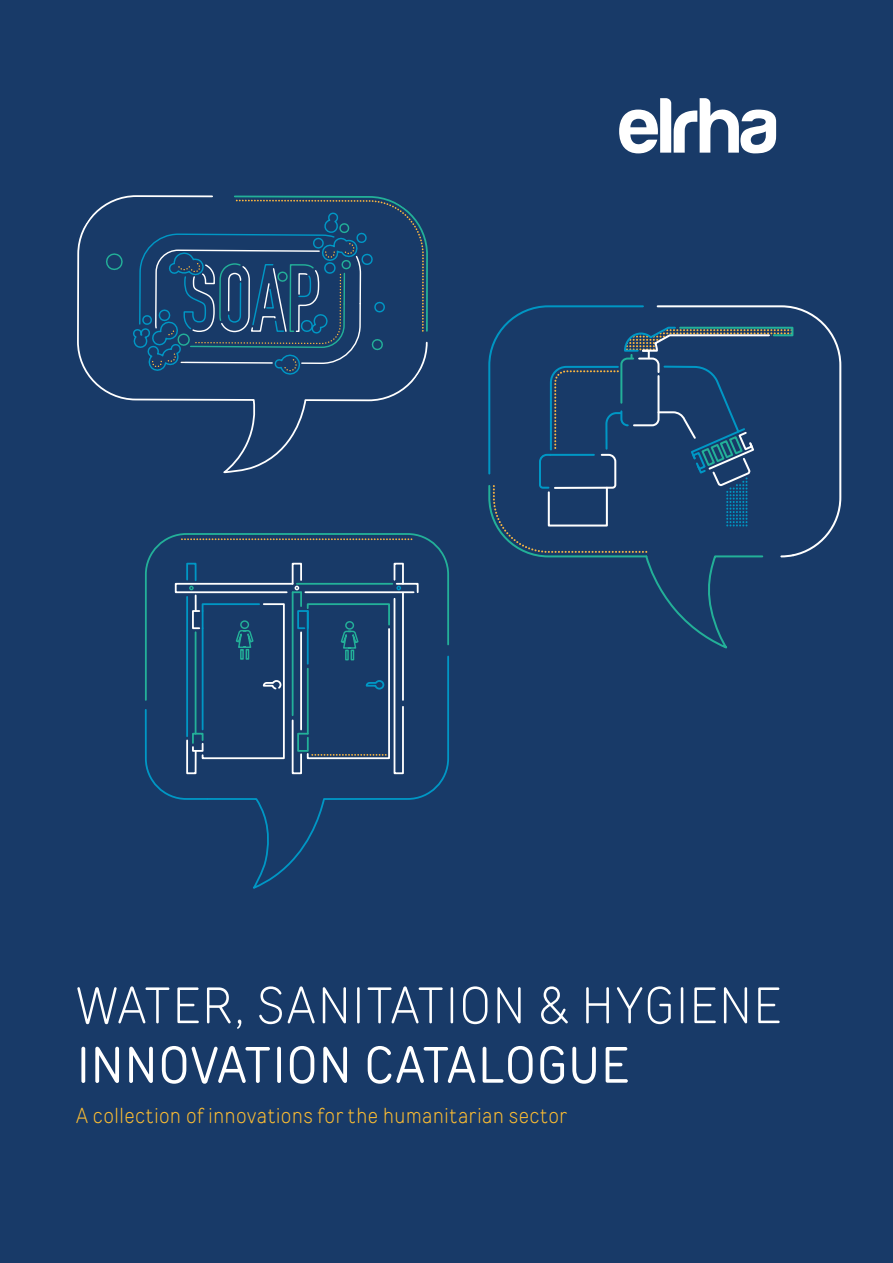
<style>
.page{position:relative;width:893px;height:1263px;background:#183a68}
.page>*{position:absolute;margin:0;border:0;box-sizing:border-box;transform-origin:0 0}
.t1{font:300 51px "TT Rounds Condensed";letter-spacing:.01em;color:#fff}
.t2{font:51px "TT Rounds Condensed";letter-spacing:.01em;color:#fff}
.t3{font:300 21.3px "TT Rounds Condensed";letter-spacing:.01em;color:#fbbc33}
</style>
<div class="page">
<svg style="left:253px;top:702px;width:196px;height:187px"></svg>
<svg style="left:147px;top:533px;width:302px;height:169px"></svg>
<svg style="left:182px;top:538px;width:232px;height:2px"></svg>
<svg style="left:145px;top:562px;width:274px;height:239px"></svg>
<svg style="left:796px;top:307px;width:45px;height:249px"></svg>
<svg style="left:488px;top:305px;width:308px;height:343px"></svg>
<hr style="left:550px;top:454px;width:44px;height:2px;background:#0097c5">
<svg style="left:77px;top:195px;width:54px;height:206px"></svg>
<svg style="left:105px;top:252px;width:19px;height:18px"></svg>
<svg style="left:131px;top:195px;width:297px;height:279px"></svg>
<svg style="left:619px;top:98px;width:157px;height:55px"></svg>
<h1 class="t1" style="left:76px;top:972px;width:706px">WATER, SANITATION &amp; HYGIENE</h1>
<h1 class="t2" style="left:76px;top:1031px;width:554px">INNOVATION CATALOGUE</h1>
<p class="t3" style="left:76px;top:1101px;width:492px">A collection of innovations for the humanitarian sector</p>
</div>
